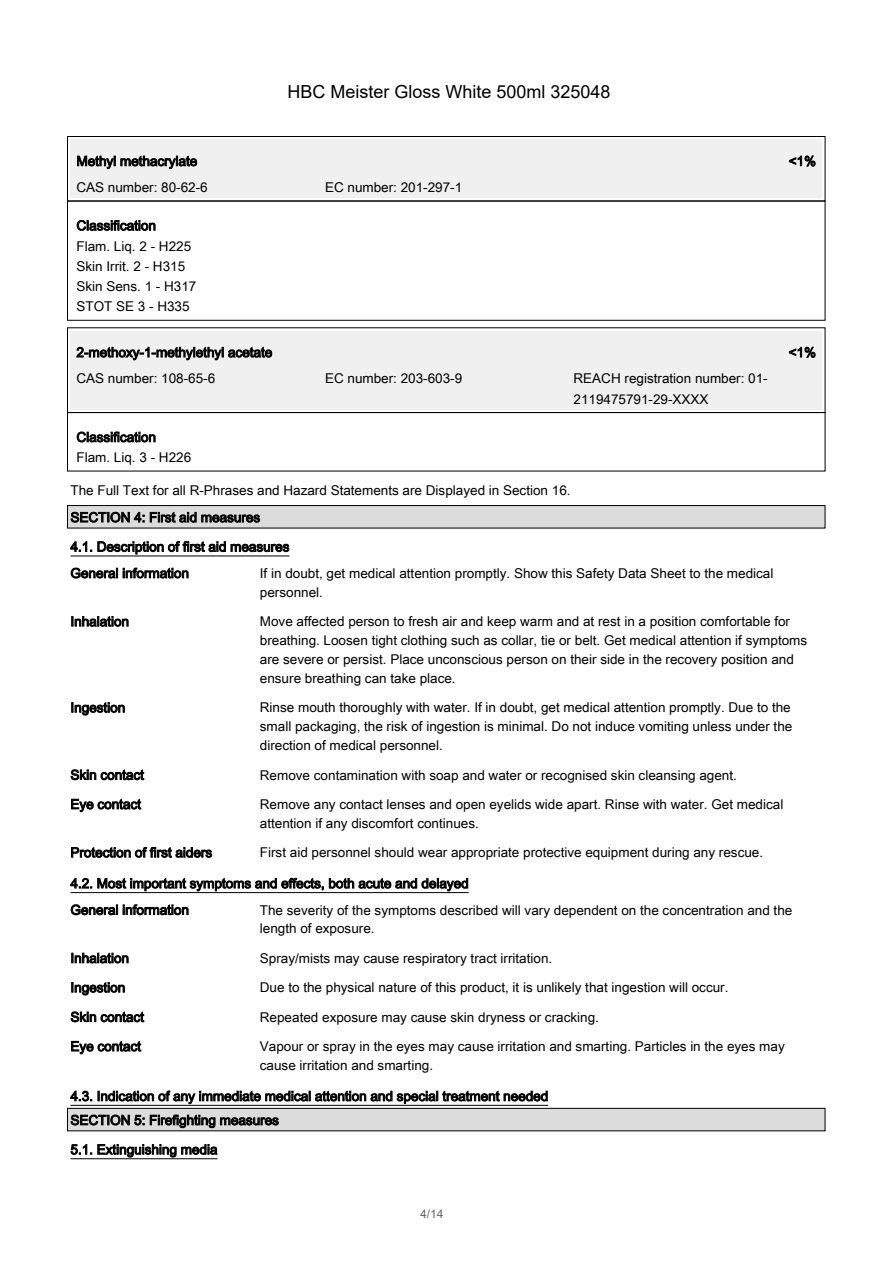
<style>
.page{position:relative;width:893px;height:1263px;background:#fff}
.page>*{position:absolute;margin:0;border:0;box-sizing:border-box;transform-origin:0 0}
.t1{font:18px "Arial Unicode MS";color:#000}
.t2{font:18px "Arial";color:#000}
.t3{font:13.5px/18.9px "Arial Unicode MS";color:#000}
.t4{font:12px "Arial Unicode MS";color:#646464}
</style>
<div class="page">
<div style="left:70px;top:140px;width:752px;height:58px;background:#f0f0f0"></div>
<div style="left:67px;top:136px;width:758px;height:65px;border:1px solid #000"></div>
<div style="left:67px;top:201px;width:758px;height:120px;border:1px solid #000"></div>
<div style="left:70px;top:331px;width:752px;height:79px;background:#f0f0f0"></div>
<div style="left:67px;top:412px;width:758px;height:59px;border:1px solid #000"></div>
<div style="left:68px;top:506px;width:757px;height:22px;background:#dcdcdc"></div>
<div style="left:67px;top:505px;width:758px;height:23px;border:1px solid #000"></div>
<hr style="left:70px;top:555px;width:219px;height:1px;background:#000">
<hr style="left:70px;top:892px;width:399px;height:1px;background:#000">
<hr style="left:70px;top:1105px;width:478px;height:1px;background:#000">
<div style="left:68px;top:1108px;width:757px;height:23px;background:#dcdcdc"></div>
<div style="left:67px;top:1108px;width:758px;height:23px;border:1px solid #000"></div>
<hr style="left:70px;top:1158px;width:147px;height:1px;background:#000">
<h1 class="t2" style="left:287px;top:79px;width:325px">HBC Meister Gloss White 500ml 325048</h1>
<h1 class="t1" style="left:245px;top:84px;width:403px">SOLO ACTIVE GLOSS WHITE 500ML SOLO-GW</h1>
<p class="t3" style="left:76px;top:151px;width:122px">Methyl methacrylate</p>
<p class="t3" style="left:789px;top:151px;width:29px">&lt;1%</p>
<p class="t3" style="left:76px;top:178px;width:133px">CAS number: 80-62-6</p>
<p class="t3" style="left:325px;top:178px;width:139px">EC number: 201-297-1</p>
<p class="t3" style="left:76px;top:215px;width:121px;line-height:20.2px">Classification<br>Flam. Liq. 2 - H225<br>Skin Irrit. 2 - H315<br>Skin Sens. 1 - H317<br>STOT SE 3 - H335</p>
<p class="t3" style="left:76px;top:343px;width:197px">2-methoxy-1-methylethyl acetate</p>
<p class="t3" style="left:789px;top:343px;width:29px">&lt;1%</p>
<p class="t3" style="left:76px;top:369px;width:140px">CAS number: 108-65-6</p>
<p class="t3" style="left:325px;top:369px;width:139px">EC number: 203-603-9</p>
<p class="t3" style="left:574px;top:368px;width:196px;line-height:20.2px">REACH registration number: 01-<br>2119475791-29-XXXX</p>
<p class="t3" style="left:76px;top:427px;width:116px;line-height:20.2px">Classification<br>Flam. Liq. 3 - H226</p>
<p class="t3" style="left:70px;top:476px;width:502px;line-height:27px">The Full Text for all R-Phrases and Hazard Statements are Displayed in Section 16.<br>SECTION 4: First aid measures</p>
<p class="t3" style="left:70px;top:533px;width:220px;line-height:26.4px">4.1. Description of first aid measures<br>General information</p>
<p class="t3" style="left:260px;top:563px;width:515px">If in doubt, get medical attention promptly. Show this Safety Data Sheet to the medical personnel.</p>
<p class="t3" style="left:70px;top:612px;width:60px">Inhalation</p>
<p class="t3" style="left:260px;top:612px;width:549px">Move affected person to fresh air and keep warm and at rest in a position comfortable for breathing. Loosen tight clothing such as collar, tie or belt. Get medical attention if symptoms are severe or persist. Place unconscious person on their side in the recovery position and ensure breathing can take place.</p>
<p class="t3" style="left:70px;top:698px;width:56px">Ingestion</p>
<p class="t3" style="left:260px;top:698px;width:534px;text-align:justify">Rinse mouth thoroughly with water. If in doubt, get medical attention promptly. Due to the small packaging, the risk of ingestion is minimal. Do not induce vomiting unless under the direction of medical personnel.</p>
<p class="t3" style="left:70px;top:765px;width:75px">Skin contact</p>
<p class="t3" style="left:260px;top:765px;width:479px">Remove contamination with soap and water or recognised skin cleansing agent.</p>
<p class="t3" style="left:70px;top:794px;width:72px">Eye contact</p>
<p class="t3" style="left:260px;top:794px;width:525px">Remove any contact lenses and open eyelids wide apart. Rinse with water. Get medical attention if any discomfort continues.</p>
<p class="t3" style="left:70px;top:843px;width:143px">Protection of first aiders</p>
<p class="t3" style="left:260px;top:843px;width:505px">First aid personnel should wear appropriate protective equipment during any rescue.</p>
<p class="t3" style="left:70px;top:870px;width:400px;line-height:26.4px">4.2. Most important symptoms and effects, both acute and delayed<br>General information</p>
<p class="t3" style="left:260px;top:900px;width:534px">The severity of the symptoms described will vary dependent on the concentration and the length of exposure.</p>
<p class="t3" style="left:70px;top:948px;width:60px">Inhalation</p>
<p class="t3" style="left:260px;top:948px;width:294px">Spray/mists may cause respiratory tract irritation.</p>
<p class="t3" style="left:70px;top:978px;width:56px">Ingestion</p>
<p class="t3" style="left:260px;top:978px;width:470px">Due to the physical nature of this product, it is unlikely that ingestion will occur.</p>
<p class="t3" style="left:70px;top:1007px;width:75px">Skin contact</p>
<p class="t3" style="left:260px;top:1007px;width:341px">Repeated exposure may cause skin dryness or cracking.</p>
<p class="t3" style="left:70px;top:1036px;width:72px">Eye contact</p>
<p class="t3" style="left:260px;top:1036px;width:526px">Vapour or spray in the eyes may cause irritation and smarting. Particles in the eyes may cause irritation and smarting.</p>
<p class="t3" style="left:70px;top:1084px;width:479px;line-height:24px">4.3. Indication of any immediate medical attention and special treatment needed<br>SECTION 5: Firefighting measures</p>
<p class="t3" style="left:70px;top:1140px;width:148px">5.1. Extinguishing media</p>
<p class="t4" style="left:420px;top:1205px;width:25px">4/14</p>
</div>
